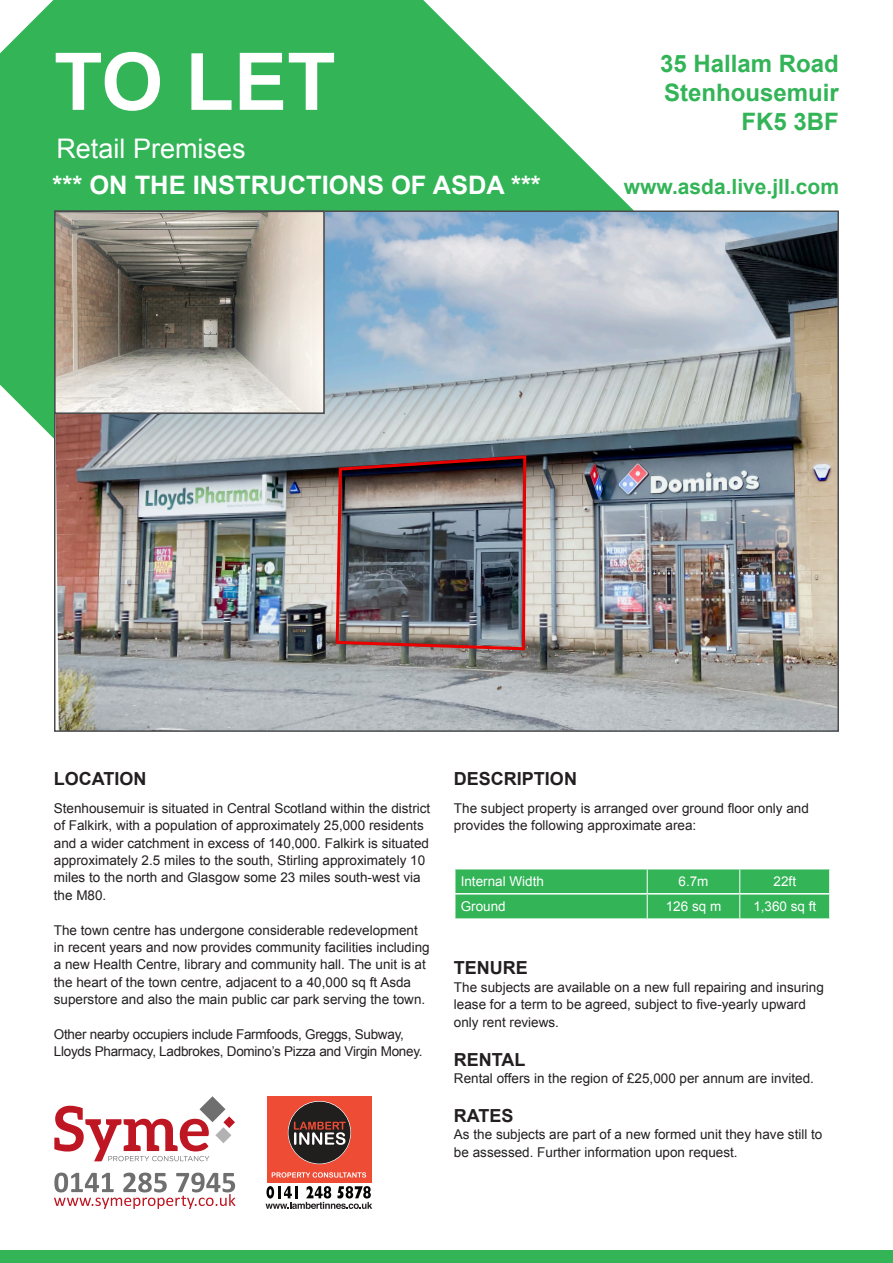
<style>
.page{position:relative;width:893px;height:1263px;background:#fff}
.page>*{position:absolute;margin:0;border:0;box-sizing:border-box;transform-origin:0 0}
.t1{font:700 79.65px "Arial";color:#fff}
.t2{font:27px "Arial";color:#fff}
.t3{font:700 25.5px "Arial";color:#fff}
.t4{font:700 24px "Arial";color:#32b457}
.t5{font:700 21px "Arial";color:#32b457}
.t6{font:700 18px "Arial";color:#231f20}
.t7{font:13.5px/17.4px "Arial";color:#231f20}
.t8{font:13.5px/17.4px "Arial";letter-spacing:-.02em;color:#231f20}
.t9{font:13.5px "Arial";color:#fff}
</style>
<div class="page">
<svg style="left:0;top:0;width:633px;height:439px;fill:#32b457"></svg>
<img style="left:57px;top:213px;width:779px;height:516px">
<div style="left:0;top:1251px;width:893px;height:12px;background:#32b457"></div>
<div style="left:454px;top:869px;width:376px;height:49px;background:#32b457"></div>
<hr style="left:647px;top:893px;width:93px;height:1px;background:#fff">
<hr style="left:740px;top:893px;width:91px;height:1px;background:#fff">
<hr style="left:829px;top:894px;width:2px;height:24px;background:#fff">
<svg style="left:54px;top:1096px;width:181px;height:65px"></svg>
<svg style="left:54px;top:1172px;width:181px;height:37px"></svg>
<div style="left:267px;top:1096px;width:104px;height:87px;background:#ee4c35"></div>
<svg style="left:288px;top:1101px;width:63px;height:63px"></svg>
<svg style="left:272px;top:1172px;width:94px;height:5px"></svg>
<svg style="left:266px;top:1186px;width:106px;height:23px"></svg>
<img style="left:57px;top:213px;width:265px;height:198px">
<div style="left:54px;top:210px;width:271px;height:204px;border:2px solid #4b4c4d"></div>
<img style="left:334px;top:454px;width:194px;height:198px">
<p class="t1" style="left:54px;top:29px;width:283px">TO LET</p>
<p class="t2" style="left:56px;top:131px;width:191px">Retail Premises</p>
<p class="t3" style="left:52px;top:168px;width:490px">*** ON THE INSTRUCTIONS OF ASDA ***</p>
<p class="t4" style="left:660px;top:48px;width:180px">35 Hallam Road</p>
<p class="t4" style="left:664px;top:77px;width:176px">Stenhousemuir</p>
<p class="t4" style="left:742px;top:106px;width:99px">FK5 3BF</p>
<p class="t5" style="left:624px;top:173px;width:217px">www.asda.live.jll.com</p>
<p class="t6" style="left:54px;top:767px;width:94px">LOCATION</p>
<p class="t7" style="left:54px;top:799px;width:378px">Stenhousemuir is situated in Central Scotland within the district of Falkirk, with a population of approximately 25,000 residents and a wider catchment in excess of 140,000. Falkirk is situated approximately 2.5 miles to the south, Stirling approximately 10 miles to the north and Glasgow some 23 miles south-west via the M80.</p>
<p class="t7" style="left:54px;top:921px;width:377px">The town centre has undergone considerable redevelopment in recent years and now provides community facilities including a new Health Centre, library and community hall. The unit is at the heart of the town centre, adjacent to a 40,000 sq ft Asda superstore and also the main public car park serving the town.</p>
<p class="t8" style="left:54px;top:1026px;width:370px">Other nearby occupiers include Farmfoods, Greggs, Subway,<br>Lloyds Pharmacy, Ladbrokes, Domino’s Pizza and Virgin Money.</p>
<p class="t6" style="left:454px;top:767px;width:125px">DESCRIPTION</p>
<p class="t7" style="left:454px;top:799px;width:356px">The subject property is arranged over ground floor only and provides the following approximate area:</p>
<p class="t9" style="left:461px;top:872px;width:85px">Internal Width</p>
<p class="t9" style="left:678px;top:872px;width:32px">6.7m</p>
<p class="t9" style="left:774px;top:872px;width:24px">22ft</p>
<p class="t9" style="left:461px;top:898px;width:47px">Ground</p>
<p class="t9" style="left:666px;top:898px;width:57px">126 sq m</p>
<p class="t9" style="left:753px;top:898px;width:65px">1,360 sq ft</p>
<p class="t6" style="left:454px;top:956px;width:75px">TENURE</p>
<p class="t7" style="left:454px;top:978px;width:371px">The subjects are available on a new full repairing and insuring lease for a term to be agreed, subject to five-yearly upward only rent reviews.</p>
<p class="t6" style="left:454px;top:1047px;width:73px">RENTAL</p>
<p class="t7" style="left:454px;top:1070px;width:361px">Rental offers in the region of £25,000 per annum are invited.</p>
<p class="t6" style="left:454px;top:1104px;width:61px">RATES</p>
<p class="t7" style="left:454px;top:1126px;width:370px">As the subjects are part of a new formed unit they have still to be assessed. Further information upon request.</p>
</div>
